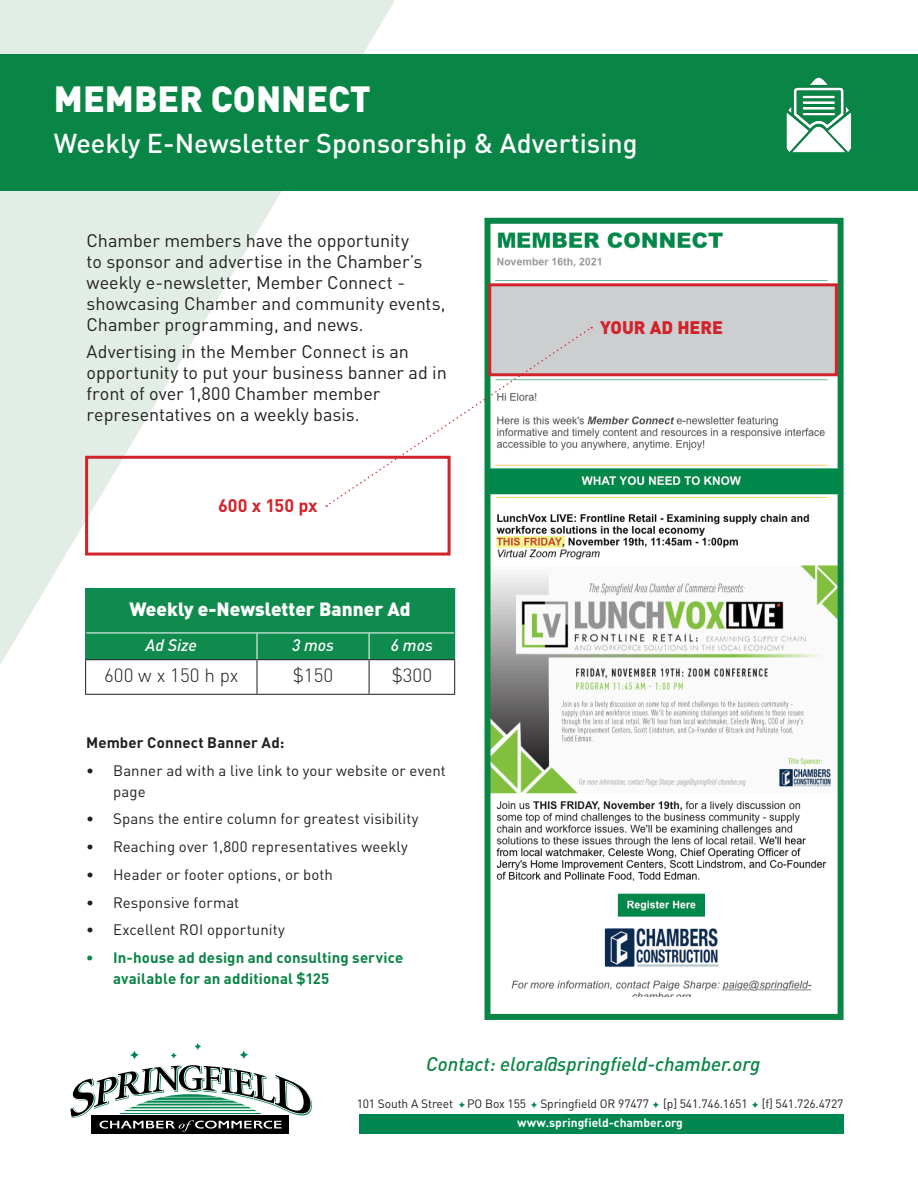
<style>
.page{position:relative;width:918px;height:1188px;background:#fff}
.page>*{position:absolute;margin:0;border:0;box-sizing:border-box;transform-origin:0 0}
.t1{font:900 36px "DIN Pro";color:#fff}
.t2{font:500 27px "DIN Pro";color:#fff}
.t3{font:italic 500 19.5px "DIN Pro";color:#098545}
.event{font:900 19.05px "DIN Pro";color:#fff}
.event-2{font:300 19.05px "DIN Pro";color:#231f20}
.t4{font:18px/21px "DIN Pro";letter-spacing:-.005em;color:#231f20}
.t5{font:900 18px "DIN Pro";color:#d1232a}
.t6{font:700 18px "DIN Pro";letter-spacing:.005em;color:#d1232a}
.event-3{font:italic 500 16.5px "DIN Pro";color:#fff}
.t7{font:15px/21px "DIN Pro";letter-spacing:.005em;color:#231f20}
.t8{font:700 15px/21px "DIN Pro";letter-spacing:.01em;color:#098545}
.t9{font:700 15px "DIN Pro";letter-spacing:.01em;color:#231f20}
.t10{font:12px/19.5px "DIN Pro";letter-spacing:-.01em;color:#231f20;text-align:center}
.s1{font-family:"Century Gothic";font-weight:700;color:#fff}
.s2{font-weight:700;color:#fff}
</style>
<div class="page">
<svg style="left:0;top:0;width:395px;height:665px;fill:#e1ede5"></svg>
<img style="left:491px;top:232px;width:346px;height:765px">
<div style="left:85px;top:456px;width:366px;height:100px;border:3px solid #d1232a"></div>
<hr style="left:85px;top:660px;width:1px;height:34px;background:#231f20">
<hr style="left:257px;top:660px;width:1px;height:34px;background:#231f20">
<hr style="left:369px;top:660px;width:1px;height:34px;background:#231f20">
<hr style="left:454px;top:660px;width:1px;height:34px;background:#231f20">
<hr style="left:85px;top:694px;width:172px;height:1px;background:#231f20">
<hr style="left:257px;top:694px;width:112px;height:1px;background:#231f20">
<hr style="left:369px;top:694px;width:86px;height:1px;background:#231f20">
<hr style="left:85px;top:588px;width:172px;height:1px;background:#008752">
<hr style="left:257px;top:588px;width:112px;height:1px;background:#008752">
<hr style="left:369px;top:588px;width:86px;height:1px;background:#008752">
<div style="left:85px;top:589px;width:370px;height:71px;background:#0f8b4e"></div>
<div style="left:0;top:54px;width:918px;height:136px;background:#098545"></div>
<svg style="left:70px;top:1043px;width:242px;height:91px"></svg>
<div style="left:359px;top:1115px;width:485px;height:19px;background:#008751"></div>
<svg style="left:458px;top:1101px;width:8px;height:8px"></svg>
<svg style="left:530px;top:1101px;width:8px;height:8px"></svg>
<svg style="left:652px;top:1101px;width:8px;height:8px"></svg>
<svg style="left:751px;top:1101px;width:8px;height:8px"></svg>
<div style="left:484px;top:218px;width:360px;height:802px;border:6px solid #098545"></div>
<div style="left:488px;top:283px;width:350px;height:93px;background:#cdced0;border:3px solid #d1232a"></div>
<svg style="left:328px;top:327px;width:263px;height:179px"></svg>
<img style="left:786px;top:77px;width:66px;height:76px">
<p class="t1" style="left:54px;top:68px;width:318px">MEMBER CONNECT</p>
<p class="t2" style="left:54px;top:121px;width:585px">Weekly E-Newsletter Sponsorship &amp; Advertising</p>
<p class="t4" style="left:87px;top:228px;width:361px">Chamber members have the opportunity<br>to sponsor and advertise in the Chamber’s weekly e-newsletter, Member Connect - showcasing Chamber and community events, Chamber programming, and news.</p>
<p class="t4" style="left:87px;top:340px;width:362px">Advertising in the Member Connect is an opportunity to put your business banner ad in front of over 1,800 Chamber member representatives on a weekly basis.</p>
<p class="t6" style="left:218px;top:491px;width:101px">600 x 150 px</p>
<p class="event" style="left:130px;top:593px;width:283px">Weekly e-Newsletter Banner Ad</p>
<p class="event-3" style="left:146px;top:631px;width:53px">Ad Size</p>
<p class="event-3" style="left:292px;top:631px;width:44px">3 mos</p>
<p class="event-3" style="left:391px;top:631px;width:44px">6 mos</p>
<p class="event-2" style="left:104px;top:660px;width:136px">600 w x 150 h px</p>
<p class="event-2" style="left:293px;top:660px;width:42px">$150</p>
<p class="event-2" style="left:392px;top:660px;width:42px">$300</p>
<p class="t9" style="left:86px;top:730px;width:200px">Member Connect Banner Ad:</p>
<p class="t7" style="left:113px;top:758px;width:334px;text-indent:-27px">• Banner ad with a live link to your website or event page</p>
<p class="t7" style="left:86px;top:807px;width:334px">• Spans the entire column for greatest visibility</p>
<p class="t7" style="left:86px;top:835px;width:323px">• Reaching over 1,800 representatives weekly</p>
<p class="t7" style="left:86px;top:862px;width:248px">• Header or footer options, or both</p>
<p class="t7" style="left:86px;top:890px;width:155px">• Responsive format</p>
<p class="t7" style="left:86px;top:918px;width:200px">• Excellent ROI opportunity</p>
<p class="t8" style="left:113px;top:945px;width:292px;text-indent:-27px">• In-house ad design and consulting service available for an additional $125</p>
<p class="t5" style="left:600px;top:312px;width:125px">YOUR AD HERE</p>
<p class="t3" style="left:426px;top:1048px;width:336px">Contact: elora@springfield-chamber.org</p>
<p class="t10" style="left:357px;top:1093px;width:488px">101 South A Street PO Box 155 Springfield OR 97477 [p] 541.746.1651 [f] 541.726.4727 <span class="s1">www.</span><span class="s2">springfield-chamber.org</span></p>
</div>
